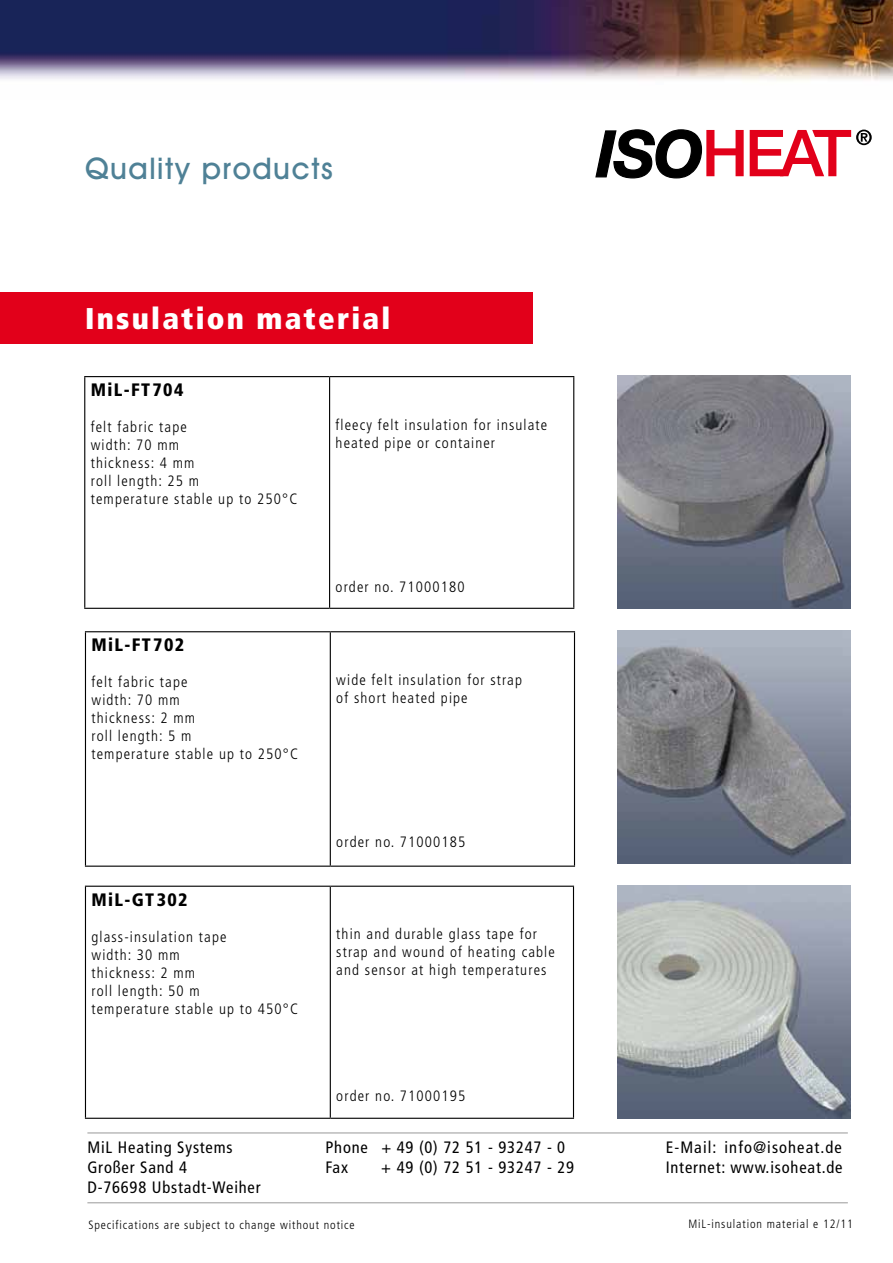
<style>
.page{position:relative;width:893px;height:1263px;background:#fff}
.page>*{position:absolute;margin:0;border:0;box-sizing:border-box;transform-origin:0 0}
.t1{font:900 condensed 30px "Frutiger";letter-spacing:.075em;color:#fff}
.t2{font:500 30px "Avant Garde IT Cby BT";letter-spacing:.05em;color:#4f8196}
.t3{font:900 condensed 18px "Frutiger";letter-spacing:.075em;color:#000}
.t4{font:condensed 16.5px "Frutiger";letter-spacing:.05em;color:#000}
.t5{font:300 condensed 15px/18px "Frutiger";letter-spacing:.075em;color:#000}
.t6{font:300 condensed 12px "Frutiger";letter-spacing:.075em;color:#000}
</style>
<div class="page">
<div style="left:0;top:292px;width:533px;height:51px;background:#e2001a"></div>
<svg style="left:750px;top:130px;width:122px;height:46px"></svg>
<svg style="left:595px;top:129px;width:149px;height:49px"></svg>
<img style="left:0;top:0;width:893px;height:81px">
<img style="left:617px;top:376px;width:233px;height:233px">
<svg style="left:85px;top:377px;width:488px;height:231px"></svg>
<hr style="left:84px;top:376px;width:246px;height:1px;background:#000">
<hr style="left:84px;top:377px;width:1px;height:231px;background:#000">
<hr style="left:330px;top:376px;width:244px;height:1px;background:#000">
<hr style="left:329px;top:377px;width:1px;height:231px;background:#000">
<hr style="left:573px;top:377px;width:1px;height:231px;background:#000">
<hr style="left:84px;top:608px;width:246px;height:1px;background:#000">
<hr style="left:330px;top:608px;width:244px;height:1px;background:#000">
<img style="left:618px;top:631px;width:232px;height:233px">
<img style="left:617px;top:886px;width:233px;height:233px">
<svg style="left:86px;top:632px;width:488px;height:233px"></svg>
<hr style="left:85px;top:631px;width:245px;height:1px;background:#000">
<hr style="left:85px;top:632px;width:1px;height:233px;background:#000">
<hr style="left:330px;top:631px;width:245px;height:1px;background:#000">
<hr style="left:330px;top:632px;width:1px;height:233px;background:#000">
<hr style="left:574px;top:632px;width:1px;height:233px;background:#000">
<hr style="left:85px;top:865px;width:245px;height:2px;background:#000">
<hr style="left:330px;top:865px;width:245px;height:2px;background:#000">
<svg style="left:86px;top:887px;width:487px;height:231px"></svg>
<hr style="left:85px;top:886px;width:245px;height:1px;background:#000">
<hr style="left:85px;top:887px;width:1px;height:231px;background:#000">
<hr style="left:330px;top:886px;width:244px;height:1px;background:#000">
<hr style="left:330px;top:887px;width:1px;height:231px;background:#000">
<hr style="left:573px;top:887px;width:1px;height:231px;background:#000">
<hr style="left:85px;top:1118px;width:245px;height:1px;background:#000">
<hr style="left:330px;top:1118px;width:244px;height:1px;background:#000">
<hr style="left:87px;top:1202px;width:761px;height:1px;background:#999">
<hr style="left:87px;top:1132px;width:761px;height:1px;background:#999">
<h1 class="t2" style="left:85px;top:150px;width:249px">Quality products</h1>
<h1 class="t1" style="left:85px;top:300px;width:307px">Insulation material</h1>
<p class="t3" style="left:91px;top:379px;width:94px">MiL-FT704</p>
<p class="t5" style="left:91px;top:418px;width:208px">felt fabric tape<br>width: 70 mm<br>thickness: 4 mm<br>roll length: 25 m<br>temperature stable up to 250°C</p>
<p class="t5" style="left:336px;top:416px;width:213px">fleecy felt insulation for insulate heated pipe or container</p>
<p class="t5" style="left:336px;top:578px;width:130px">order no. 71000180</p>
<p class="t3" style="left:91px;top:634px;width:94px">MiL-FT702</p>
<p class="t5" style="left:91px;top:673px;width:208px">felt fabric tape<br>width: 70 mm<br>thickness: 2 mm<br>roll length: 5 m<br>temperature stable up to 250°C</p>
<p class="t5" style="left:336px;top:671px;width:187px">wide felt insulation for strap of short heated pipe</p>
<p class="t5" style="left:336px;top:833px;width:130px">order no. 71000185</p>
<p class="t3" style="left:91px;top:889px;width:97px">MiL-GT302</p>
<p class="t5" style="left:91px;top:928px;width:208px">glass-insulation tape<br>width: 30 mm<br>thickness: 2 mm<br>roll length: 50 m<br>temperature stable up to 450°C</p>
<p class="t5" style="left:336px;top:925px;width:220px">thin and durable glass tape for strap and wound of heating cable and sensor at high temperatures</p>
<p class="t5" style="left:336px;top:1087px;width:130px">order no. 71000195</p>
<p class="t4" style="left:87px;top:1138px;width:147px">MiL Heating Systems</p>
<p class="t4" style="left:326px;top:1138px;width:241px">Phone + 49 (0) 72 51 - 93247 - 0</p>
<p class="t4" style="left:666px;top:1138px;width:177px">E-Mail: info@isoheat.de</p>
<p class="t4" style="left:87px;top:1157px;width:101px">Großer Sand 4</p>
<p class="t4" style="left:325px;top:1157px;width:24px">Fax</p>
<p class="t4" style="left:381px;top:1157px;width:194px">+ 49 (0) 72 51 - 93247 - 29</p>
<p class="t4" style="left:666px;top:1157px;width:178px">Internet: www.isoheat.de</p>
<p class="t4" style="left:87px;top:1177px;width:175px">D-76698 Ubstadt-Weiher</p>
<p class="t6" style="left:88px;top:1218px;width:268px">Specifications are subject to change without notice</p>
<p class="t6" style="left:688px;top:1217px;width:166px">MiL-insulation material e 12/11</p>
</div>
